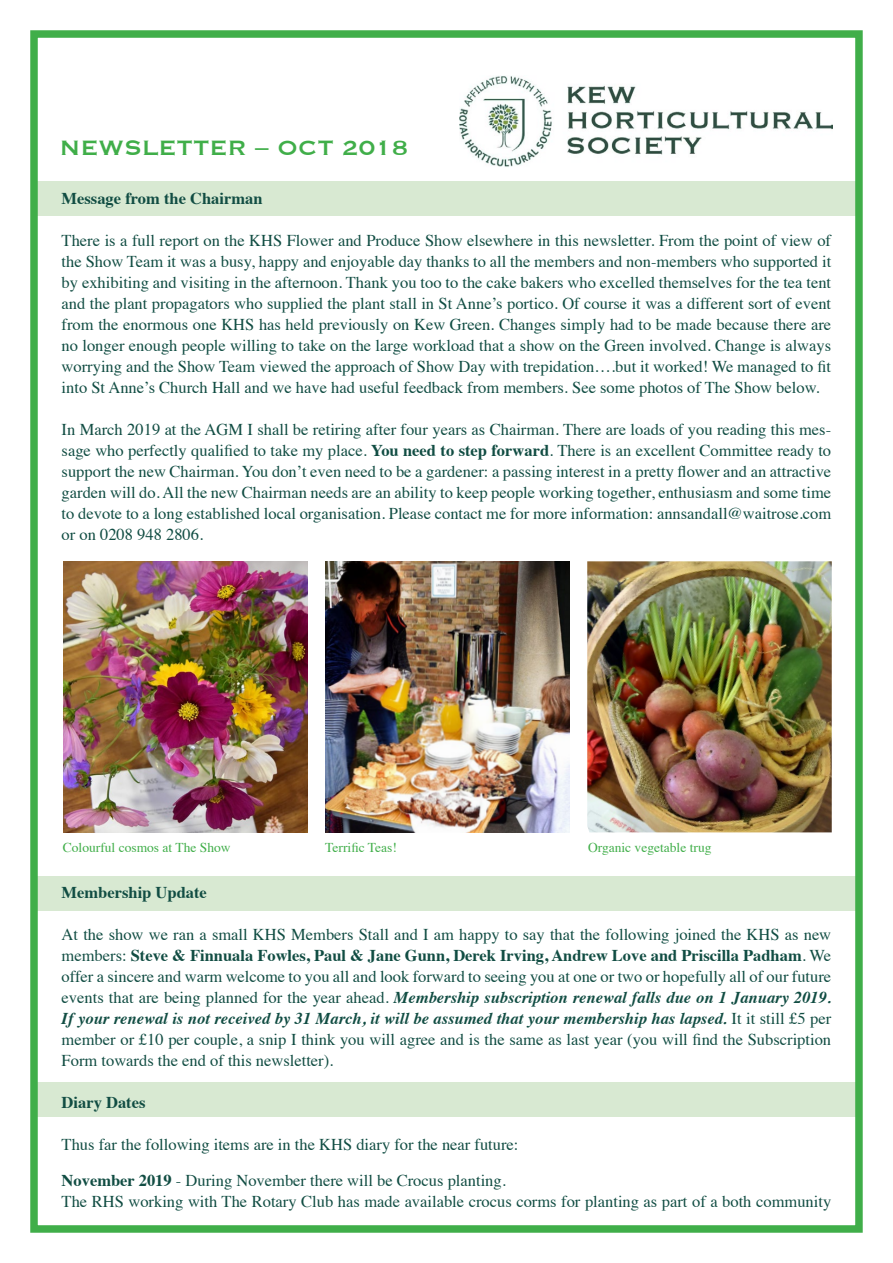
<style>
.page{position:relative;width:893px;height:1263px;background:#fff}
.page>*{position:absolute;margin:0;border:0;box-sizing:border-box;transform-origin:0 0}
.t1{font:27px "Copperplate";color:#40ae49}
.t2{font:16.5px/21px "Times";color:#114d43;text-align:justify}
.t3{font:700 16.5px "Times";color:#114d43}
.t4{font:13.5px "Times";color:#40ae49}
.s1{font-weight:700}
.s2{font-weight:700;font-style:italic}
</style>
<div class="page">
<div style="left:34px;top:181px;width:825px;height:34px;background:#d8e9d2"></div>
<div style="left:34px;top:1082px;width:825px;height:34px;background:#d8e9d2"></div>
<div style="left:34px;top:876px;width:825px;height:34px;background:#d8e9d2"></div>
<div style="left:30px;top:30px;width:833px;height:1203px;border:8px solid #40ae49"></div>
<img style="left:459px;top:76px;width:374px;height:91px">
<img style="left:63px;top:561px;width:245px;height:271px">
<img style="left:587px;top:561px;width:245px;height:271px">
<img style="left:325px;top:561px;width:245px;height:271px">
<p class="t1" style="left:60px;top:130px;width:350px">NEWSLETTER – OCT 2018</p>
<p class="t3" style="left:62px;top:183px;width:202px">Message from the Chairman</p>
<p class="t2" style="left:62px;top:229px;width:771px">There is a full report on the KHS Flower and Produce Show elsewhere in this newsletter. From the point of view of the Show Team it was a busy, happy and enjoyable day thanks to all the members and non-members who supported it by exhibiting and visiting in the afternoon. Thank you too to the cake bakers who excelled themselves for the tea tent and the plant propagators who supplied the plant stall in St Anne’s portico. Of course it was a different sort of event from the enormous one KHS has held previously on Kew Green. Changes simply had to be made because there are no longer enough people willing to take on the large workload that a show on the Green involved. Change is always worrying and the Show Team viewed the approach of Show Day with trepidation….but it worked! We managed to fit into St Anne’s Church Hall and we have had useful feedback from members. See some photos of The Show below.</p>
<p class="t2" style="left:62px;top:418px;width:771px">In March 2019 at the AGM I shall be retiring after four years as Chairman. There are loads of you reading this mes&shy;sage who perfectly qualified to take my place. <span class="s1">You need to step forward</span>. There is an excellent Committee ready to support the new Chairman. You don’t even need to be a gardener: a passing interest in a pretty flower and an attractive garden will do. All the new Chairman needs are an ability to keep people working together, enthusiasm and some time to devote to a long established local organisation. Please contact me for more information: annsandall@waitrose.com or on 0208 948 2806.</p>
<p class="t4" style="left:63px;top:835px;width:169px">Colourful cosmos at The Show</p>
<p class="t4" style="left:325px;top:835px;width:73px">Terrific Teas!</p>
<p class="t4" style="left:588px;top:835px;width:125px">Organic vegetable trug</p>
<p class="t3" style="left:62px;top:876px;width:147px">Membership Update</p>
<p class="t2" style="left:62px;top:922px;width:771px">At the show we ran a small KHS Members Stall and I am happy to say that the following joined the KHS as new members: <span class="s1">Steve &amp; Finnuala Fowles, Paul &amp; Jane Gunn, Derek Irving, Andrew Love and Priscilla Padham</span>. We offer a sincere and warm welcome to you all and look forward to seeing you at one or two or hopefully all of our future events that are being planned for the year ahead. <span class="s2">Membership subscription renewal falls due on 1 January 2019.<br>If your renewal is not received by 31 March, it will be assumed that your membership has lapsed.</span> It it still £5 per member or £10 per couple, a snip I think you will agree and is the same as last year (you will find the Subscription Form towards the end of this newsletter).</p>
<p class="t3" style="left:62px;top:1086px;width:85px">Diary Dates</p>
<p class="t2" style="left:62px;top:1132px;width:458px">Thus far the following items are in the KHS diary for the near future:</p>
<p class="t2" style="left:62px;top:1168px;width:446px"><span class="s1">November 2019</span> - During November there will be Crocus planting.</p>
<p class="t2" style="left:62px;top:1189px;width:771px">The RHS working with The Rotary Club has made available crocus corms for planting as part of a both community</p>
</div>
